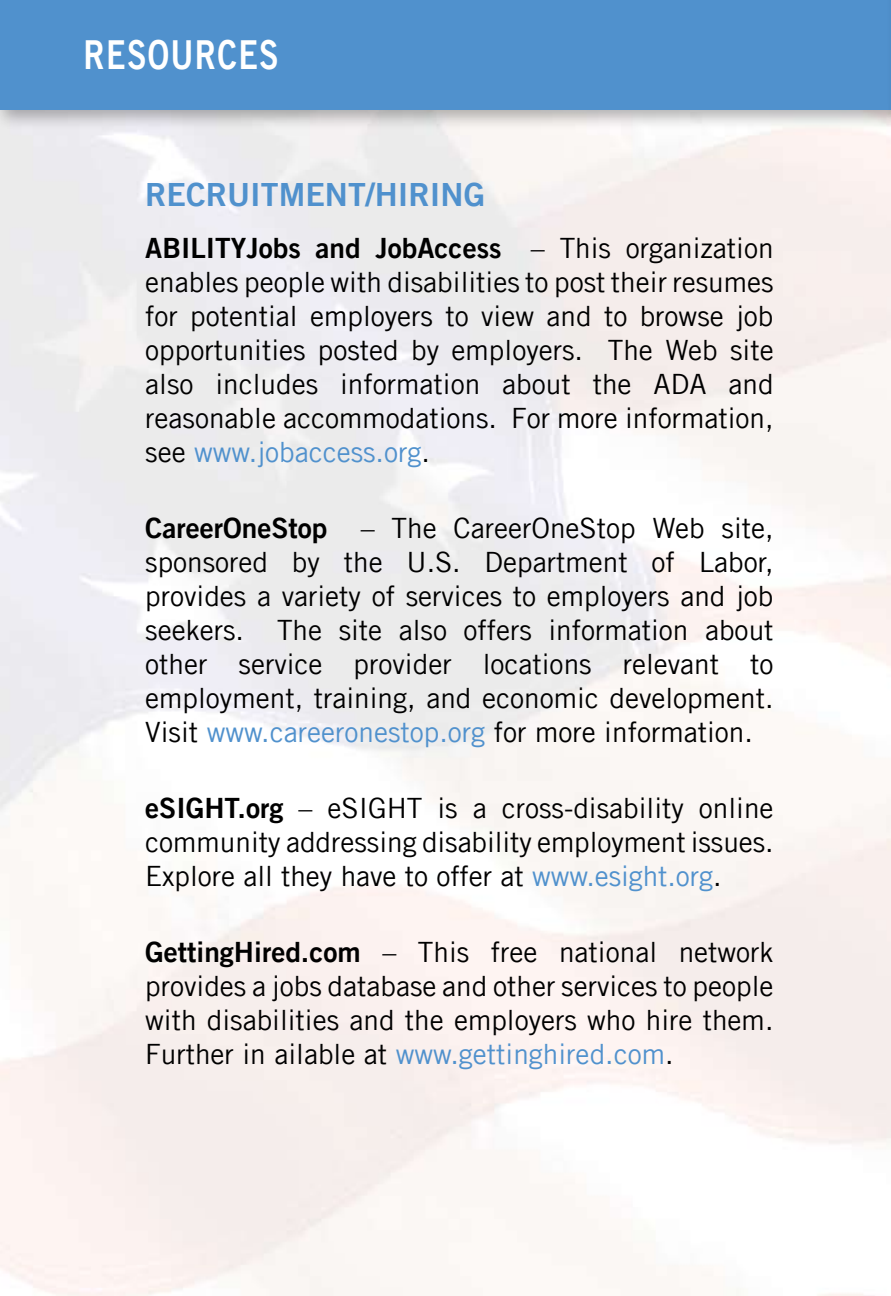
<style>
.page{position:relative;width:891px;height:1296px;background:#fff}
.page>*{position:absolute;margin:0;border:0;box-sizing:border-box;transform-origin:0 0}
.t1{font:40px "Trade Gothic LT Bold Two";letter-spacing:.04em;color:#fff;scale:.8 1}
.t2{font:32px "Trade Gothic LT Bold Two";color:#5091cd}
.t3{font:28px/34px "Trade Gothic LT";color:#000;text-align:justify}
.s1{font-family:"Trade Gothic LT Bold Two"}
.s2{color:#5091cd}
</style>
<div class="page">
<div style="left:0;top:0;width:890px;height:154px;background:#000;opacity:.3"></div>
<div style="left:0;top:0;width:890px;height:110px;background:#5091cd"></div>
<div style="left:883px;top:0;width:7px;height:154px;background:#000;opacity:.3"></div>
<p class="t1" style="left:83px;top:30px;width:245px">RESOURCES</p>
<p class="t2" style="left:145px;top:175px;width:341px">RECRUITMENT/HIRING</p>
<p class="t3" style="left:145px;top:231px;width:630px"><span class="s1">ABILITYJobs and JobAccess</span> – This organization enables people with disabilities to post their resumes for potential employers to view and to browse job opportunities posted by employers. The Web site also includes information about the ADA and reasonable accommodations. For more information, see <span class="s2">www.jobaccess.org</span>.</p>
<p class="t3" style="left:145px;top:511px;width:630px"><span class="s1">CareerOneStop</span> – The CareerOneStop Web site, sponsored by the U.S. Department of Labor, provides a variety of services to employers and job seekers. The site also offers information about other service provider locations relevant to employment, training, and economic development.<br>Visit <span class="s2">www.careeronestop.org</span> for more information.</p>
<p class="t3" style="left:145px;top:791px;width:630px"><span class="s1">eSIGHT.org</span> – eSIGHT is a cross-disability online community addressing disability employment issues.<br>Explore all they have to offer at <span class="s2">www.esight.org</span>.</p>
<p class="t3" style="left:145px;top:935px;width:630px"><span class="s1">GettingHired.com</span> – This free national network provides a jobs database and other services to people with disabilities and the employers who hire them.<br>Further in ailable at <span class="s2">www.gettinghired.com</span>.</p>
</div>
